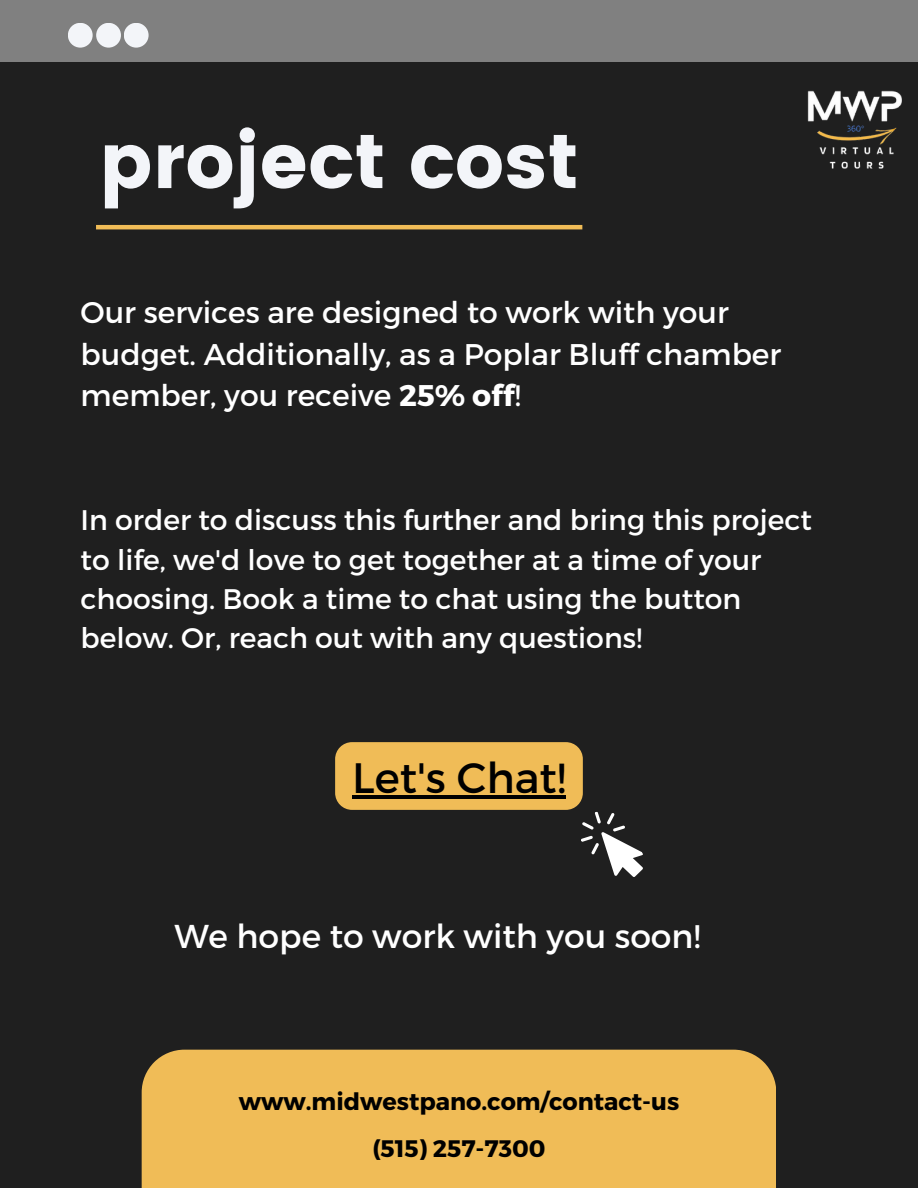
<style>
.page{position:relative;width:918px;height:1188px;background:#1f1f1f}
.page>*{position:absolute;margin:0;border:0;box-sizing:border-box;transform-origin:0 0}
.t1{font:76.5px "Poppins";color:#f3f5f9}
.t2{font:42.45px "Montserrat";color:#000}
.t3{font:33px "Montserrat";color:#fff}
.t4{font:29.85px/41.7px "Montserrat";color:#fff}
.t5{font:28.35px/39.3px "Montserrat";color:#fff}
.t6{font:700 23.85px/46.2px "Montserrat";color:#000;text-align:center}
.s1{font-weight:700}
</style>
<div class="page">
<div style="left:0;top:0;width:918px;height:62px;background:#808080"></div>
<div style="left:68px;top:23px;width:25px;height:25px;background:#f3f5f9;border-radius:50%"></div>
<div style="left:96px;top:23px;width:25px;height:25px;background:#f3f5f9;border-radius:50%"></div>
<div style="left:124px;top:23px;width:25px;height:25px;background:#f3f5f9;border-radius:50%"></div>
<img style="left:807px;top:90px;width:95px;height:79px">
<div style="left:142px;top:1050px;width:634px;height:138px;background:#f0bc57"></div>
<svg style="left:581px;top:811px;width:62px;height:66px"></svg>
<hr style="left:96px;top:225px;width:486px;height:4px;background:#f0bc57">
<div style="left:335px;top:742px;width:248px;height:68px;background:#f0bc57;border-radius:17px"></div>
<hr style="left:352px;top:795px;width:214px;height:4px;background:#000">
<h1 class="t1" style="left:99px;top:117px;width:481px">project cost</h1>
<p class="t4" style="left:81px;top:290px;width:702px">Our services are designed to work with your budget. Additionally, as a Poplar Bluff chamber member, you receive <span class="s1">25% off</span>!</p>
<p class="t5" style="left:81px;top:499px;width:733px">In order to discuss this further and bring this project to life, we'd love to get together at a time of your choosing. Book a time to chat using the button below. Or, reach out with any questions!</p>
<h2 class="t2" style="left:352px;top:750px;width:215px">Let's Chat!</h2>
<p class="t3" style="left:174px;top:914px;width:528px">We hope to work with you soon!</p>
<p class="t6" style="left:239px;top:1078px;width:442px">www.midwestpano.com/contact-us (515) 257-7300</p>
</div>
